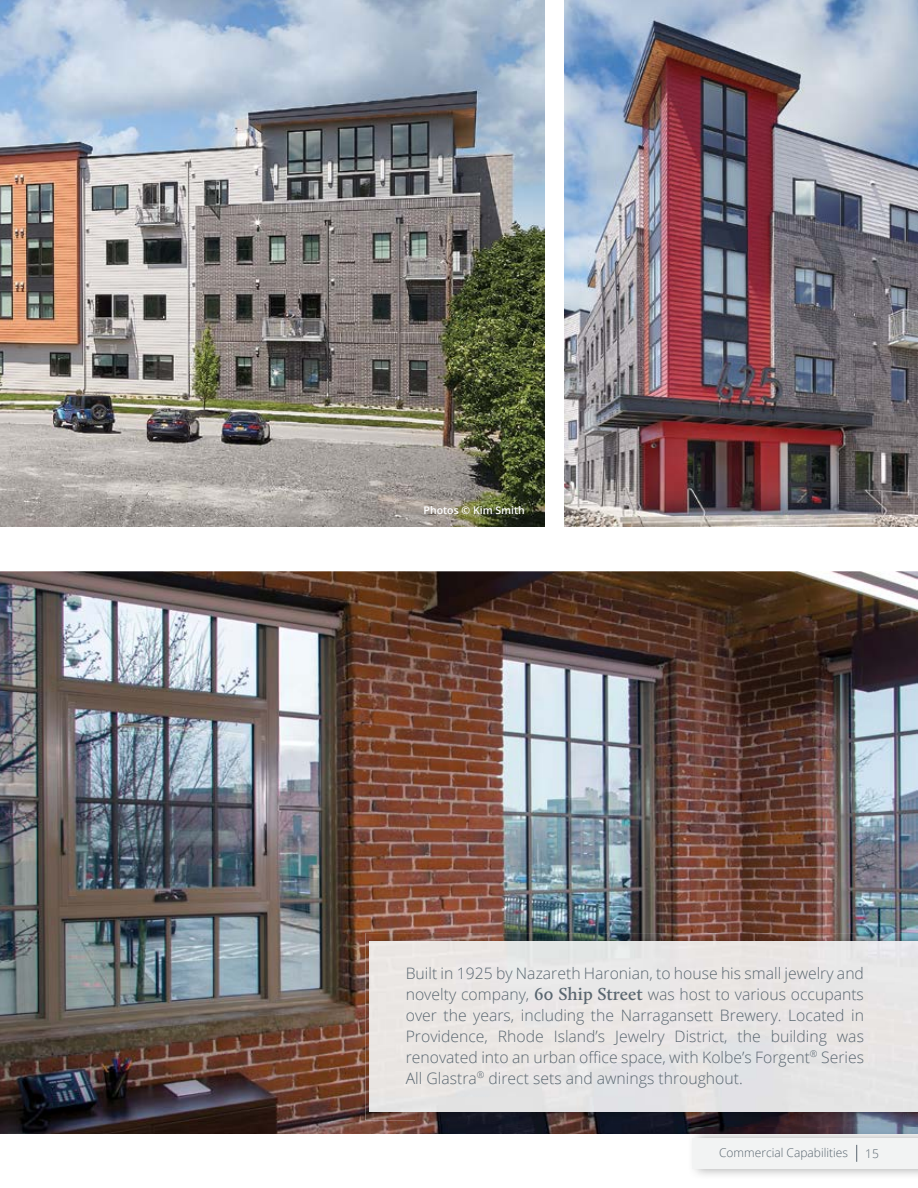
<style>
.page{position:relative;width:918px;height:1188px;background:#fff}
.page>*{position:absolute;margin:0;border:0;box-sizing:border-box;transform-origin:0 0}
.t1{font:300 15.75px/21px "Open Sans";color:#596670;text-align:justify}
.t2{font:300 12px "Open Sans";color:#596670}
.t3{font:600 10.5px "Open Sans";color:#fff}
.s1{font-family:"Calluna";font-weight:600;font-size:18px}
</style>
<div class="page">
<img style="left:0;top:571px;width:918px;height:563px">
<img style="left:564px;top:0;width:354px;height:526px">
<img style="left:0;top:0;width:544px;height:526px">
<img style="left:688px;top:1128px;width:230px;height:47px">
<div style="left:693px;top:1138px;width:225px;height:30px;background:#f2f3f3"></div>
<svg style="left:856px;top:1145px;width:1px;height:17px"></svg>
<img style="left:365px;top:933px;width:553px;height:46px">
<img style="left:365px;top:979px;width:50px;height:141px">
<img style="left:415px;top:1112px;width:503px;height:8px">
<div style="left:369px;top:942px;width:549px;height:170px;background:#e9e6e5"></div>
<p class="t3" style="left:424px;top:503px;width:103px">Photos © Kim Smith</p>
<p class="t1" style="left:406px;top:962px;width:460px">Built in 1925 by Nazareth Haronian, to house his small jewelry and novelty company, <span class="s1">60 Ship Street</span> was host to various occupants over the years, including the Narragansett Brewery. Located in Providence, Rhode Island’s Jewelry District, the building was renovated into an urban office space, with Kolbe’s Forgent<sup>®</sup> Series All Glastra<sup>®</sup> direct sets and awnings throughout.</p>
<p class="t2" style="left:719px;top:1145px;width:131px">Commercial Capabilities</p>
<p class="t2" style="left:865px;top:1145px;width:15px">15</p>
</div>
